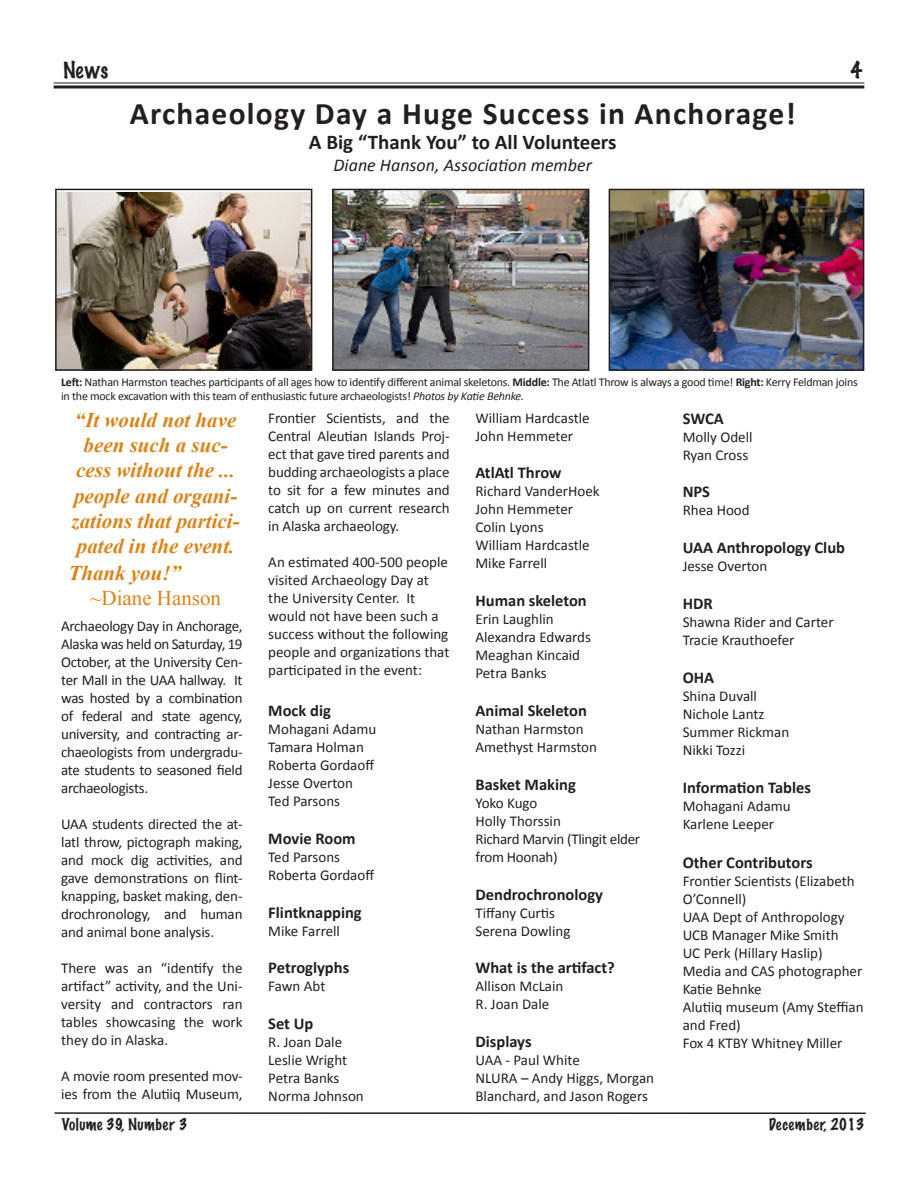
<style>
.page{position:relative;width:918px;height:1188px;background:#fff}
.page>*{position:absolute;margin:0;border:0;box-sizing:border-box;transform-origin:0 0}
.t1{font:700 31.5px "Calibri";letter-spacing:.04em;color:#231f20}
.t2{font:italic 700 21px "Times New Roman";color:#da8318}
.t3{font:700 21px "Calibri";color:#231f20}
.t4{font:21px "Times New Roman";color:#da8318}
.t5{font:100 21px "Marker Felt";color:#231f20}
.t6{font:italic 18px "Calibri";color:#231f20}
.t7{font:700 16.5px "Calibri";color:#231f20}
.t8{font:15px/18px "Calibri";color:#231f20}
.t9{font:15px/18px "Calibri";letter-spacing:-.02em;color:#231f20}
.t10{font:100 15px "Marker Felt";letter-spacing:.035em;color:#231f20}
.t11{font:12px/14.4px "Calibri";letter-spacing:-.02em;color:#231f20}
.s1{font-weight:700}
.s2{font-style:italic}
</style>
<div class="page">
<hr style="left:54px;top:85px;width:810px;height:3px;background:#231f20">
<hr style="left:54px;top:82px;width:810px;height:2px;background:#231f20">
<hr style="left:55px;top:1112px;width:811px;height:2px;background:#231f20">
<img style="left:58px;top:192px;width:251px;height:176px">
<div style="left:55px;top:189px;width:257px;height:182px;border:2px solid #231f20"></div>
<img style="left:335px;top:192px;width:251px;height:176px">
<div style="left:332px;top:189px;width:257px;height:182px;border:2px solid #231f20"></div>
<img style="left:612px;top:192px;width:249px;height:176px">
<div style="left:609px;top:189px;width:255px;height:182px;border:2px solid #231f20"></div>
<p class="t5" style="left:63px;top:54px;width:47px">News</p>
<p class="t5" style="left:851px;top:54px;width:13px">4</p>
<p class="t1" style="left:130px;top:94px;width:667px">Archaeology Day a Huge Success in Anchorage!</p>
<p class="t3" style="left:309px;top:129px;width:309px">A Big “Thank You” to All Volunteers</p>
<p class="t6" style="left:334px;top:153px;width:260px">Diane Hanson, Association member</p>
<p class="t11" style="left:61px;top:375px;width:798px"><span class="s1">Left:</span> Nathan Harmston teaches participants of all ages how to identify different animal skeletons. <span class="s1">Middle:</span> The Atlatl Throw is always a good time! <span class="s1">Right:</span> Kerry Feldman joins in the mock excavation with this team of enthusiastic future archaeologists! <span class="s2">Photos by Katie Behnke.</span></p>
<p class="t2" style="left:75px;top:405px;width:163px">“It would not have</p>
<p class="t2" style="left:84px;top:431px;width:146px">been such a suc-</p>
<p class="t2" style="left:76px;top:456px;width:160px">cess without the ...</p>
<p class="t2" style="left:74px;top:481px;width:165px">people and organi-</p>
<p class="t2" style="left:72px;top:506px;width:170px">zations that partici-</p>
<p class="t2" style="left:77px;top:531px;width:159px">pated in the event.</p>
<p class="t2" style="left:69px;top:558px;width:114px">Thank you!”</p>
<p class="t4" style="left:90px;top:584px;width:132px">~Diane Hanson</p>
<p class="t8" style="left:268px;top:409px;width:183px;text-align:justify">Frontier Scientists, and the Central Aleutian Islands Proj&shy;ect that gave tired parents and budding archaeologists a place to sit for a few minutes and catch up on current research in Alaska archaeology.</p>
<p class="t8" style="left:268px;top:553px;width:183px">An estimated 400-500 people visited Archaeology Day at the University Center. It would not have been such a success without the following people and organizations that participated in the event:</p>
<p class="t7" style="left:268px;top:700px;width:64px">Mock dig</p>
<p class="t8" style="left:268px;top:720px;width:110px">Mohagani Adamu</p>
<p class="t8" style="left:268px;top:738px;width:97px">Tamara Holman</p>
<p class="t8" style="left:268px;top:756px;width:108px">Roberta Gordaoff</p>
<p class="t8" style="left:268px;top:774px;width:86px">Jesse Overton</p>
<p class="t8" style="left:268px;top:792px;width:73px">Ted Parsons</p>
<p class="t7" style="left:268px;top:828px;width:89px">Movie Room</p>
<p class="t8" style="left:268px;top:848px;width:73px">Ted Parsons</p>
<p class="t8" style="left:268px;top:866px;width:108px">Roberta Gordaoff</p>
<p class="t7" style="left:268px;top:902px;width:95px">Flintknapping</p>
<p class="t8" style="left:268px;top:922px;width:73px">Mike Farrell</p>
<p class="t7" style="left:268px;top:957px;width:82px">Petroglyphs</p>
<p class="t8" style="left:268px;top:977px;width:59px">Fawn Abt</p>
<p class="t7" style="left:268px;top:1013px;width:47px">Set Up</p>
<p class="t8" style="left:268px;top:1033px;width:75px">R. Joan Dale</p>
<p class="t8" style="left:268px;top:1051px;width:80px">Leslie Wright</p>
<p class="t8" style="left:268px;top:1069px;width:73px">Petra Banks</p>
<p class="t8" style="left:268px;top:1087px;width:97px">Norma Johnson</p>
<p class="t8" style="left:476px;top:409px;width:116px">William Hardcastle</p>
<p class="t8" style="left:476px;top:427px;width:99px">John Hemmeter</p>
<p class="t7" style="left:476px;top:462px;width:88px">AtlAtl Throw</p>
<p class="t8" style="left:476px;top:482px;width:126px">Richard VanderHoek</p>
<p class="t8" style="left:476px;top:500px;width:99px">John Hemmeter</p>
<p class="t8" style="left:476px;top:518px;width:70px">Colin Lyons</p>
<p class="t8" style="left:476px;top:536px;width:116px">William Hardcastle</p>
<p class="t8" style="left:476px;top:554px;width:73px">Mike Farrell</p>
<p class="t7" style="left:476px;top:590px;width:113px">Human skeleton</p>
<p class="t8" style="left:476px;top:610px;width:80px">Erin Laughlin</p>
<p class="t8" style="left:476px;top:628px;width:117px">Alexandra Edwards</p>
<p class="t8" style="left:476px;top:646px;width:106px">Meaghan Kincaid</p>
<p class="t8" style="left:476px;top:664px;width:73px">Petra Banks</p>
<p class="t7" style="left:476px;top:700px;width:113px">Animal Skeleton</p>
<p class="t8" style="left:476px;top:720px;width:110px">Nathan Harmston</p>
<p class="t8" style="left:476px;top:738px;width:123px">Amethyst Harmston</p>
<p class="t7" style="left:476px;top:774px;width:102px">Basket Making</p>
<p class="t8" style="left:476px;top:794px;width:64px">Yoko Kugo</p>
<p class="t8" style="left:476px;top:812px;width:87px">Holly Thorssin</p>
<p class="t9" style="left:476px;top:830px;width:166px">Richard Marvin (Tlingit elder from Hoonah)</p>
<p class="t7" style="left:476px;top:884px;width:129px">Dendrochronology</p>
<p class="t8" style="left:476px;top:904px;width:81px">Tiffany Curtis</p>
<p class="t8" style="left:476px;top:922px;width:96px">Serena Dowling</p>
<p class="t7" style="left:476px;top:957px;width:141px">What is the artifact?</p>
<p class="t8" style="left:476px;top:977px;width:89px">Allison McLain</p>
<p class="t8" style="left:476px;top:995px;width:75px">R. Joan Dale</p>
<p class="t7" style="left:476px;top:1031px;width:58px">Displays</p>
<p class="t8" style="left:476px;top:1051px;width:106px">UAA - Paul White</p>
<p class="t8" style="left:476px;top:1069px;width:180px">NLURA – Andy Higgs, Morgan<br>Blanchard, and Jason Rogers</p>
<p class="t7" style="left:683px;top:408px;width:43px">SWCA</p>
<p class="t8" style="left:683px;top:428px;width:71px">Molly Odell</p>
<p class="t8" style="left:683px;top:446px;width:67px">Ryan Cross</p>
<p class="t7" style="left:683px;top:481px;width:29px">NPS</p>
<p class="t8" style="left:683px;top:502px;width:69px">Rhea Hood</p>
<p class="t7" style="left:683px;top:537px;width:164px">UAA Anthropology Club</p>
<p class="t8" style="left:683px;top:557px;width:86px">Jesse Overton</p>
<p class="t7" style="left:683px;top:593px;width:32px">HDR</p>
<p class="t8" style="left:683px;top:613px;width:152px">Shawna Rider and Carter</p>
<p class="t8" style="left:683px;top:631px;width:113px">Tracie Krauthoefer</p>
<p class="t7" style="left:683px;top:667px;width:33px">OHA</p>
<p class="t8" style="left:683px;top:687px;width:76px">Shina Duvall</p>
<p class="t8" style="left:683px;top:705px;width:83px">Nichole Lantz</p>
<p class="t8" style="left:683px;top:723px;width:108px">Summer Rickman</p>
<p class="t8" style="left:683px;top:741px;width:64px">Nikki Tozzi</p>
<p class="t7" style="left:683px;top:777px;width:130px">Information Tables</p>
<p class="t8" style="left:683px;top:797px;width:110px">Mohagani Adamu</p>
<p class="t8" style="left:683px;top:815px;width:93px">Karlene Leeper</p>
<p class="t7" style="left:683px;top:852px;width:131px">Other Contributors</p>
<p class="t8" style="left:683px;top:872px;width:173px">Frontier Scientists (Elizabeth<br>O’Connell)</p>
<p class="t8" style="left:683px;top:908px;width:164px">UAA Dept of Anthropology</p>
<p class="t8" style="left:683px;top:926px;width:157px">UCB Manager Mike Smith</p>
<p class="t8" style="left:683px;top:944px;width:141px">UC Perk (Hillary Haslip)</p>
<p class="t8" style="left:683px;top:962px;width:181px">Media and CAS photographer<br>Katie Behnke</p>
<p class="t8" style="left:683px;top:998px;width:182px">Alutiiq museum (Amy Steffian and Fred)</p>
<p class="t8" style="left:683px;top:1034px;width:161px">Fox 4 KTBY Whitney Miller</p>
<p class="t8" style="left:61px;top:617px;width:183px;text-align:justify">Archaeology Day in Anchorage, Alaska was held on Saturday, 19<br>October, at the University Cen&shy;ter Mall in the UAA hallway. It was hosted by a combination of federal and state agency, university, and contracting ar&shy;chaeologists from undergradu&shy;ate students to seasoned field archaeologists.</p>
<p class="t8" style="left:61px;top:815px;width:183px;text-align:justify">UAA students directed the at&shy;latl throw, pictograph making, and mock dig activities, and gave demonstrations on flint&shy;knapping, basket making, den&shy;drochronology, and human and animal bone analysis.</p>
<p class="t8" style="left:61px;top:959px;width:183px;text-align:justify">There was an “identify the artifact” activity, and the Uni&shy;versity and contractors ran tables showcasing the work they do in Alaska.</p>
<p class="t8" style="left:61px;top:1067px;width:183px">A movie room presented mov&shy;ies from the Alutiiq Museum,</p>
<p class="t10" style="left:62px;top:1113px;width:127px">Volume 39, Number 3</p>
<p class="t10" style="left:769px;top:1113px;width:97px">December, 2013</p>
</div>
